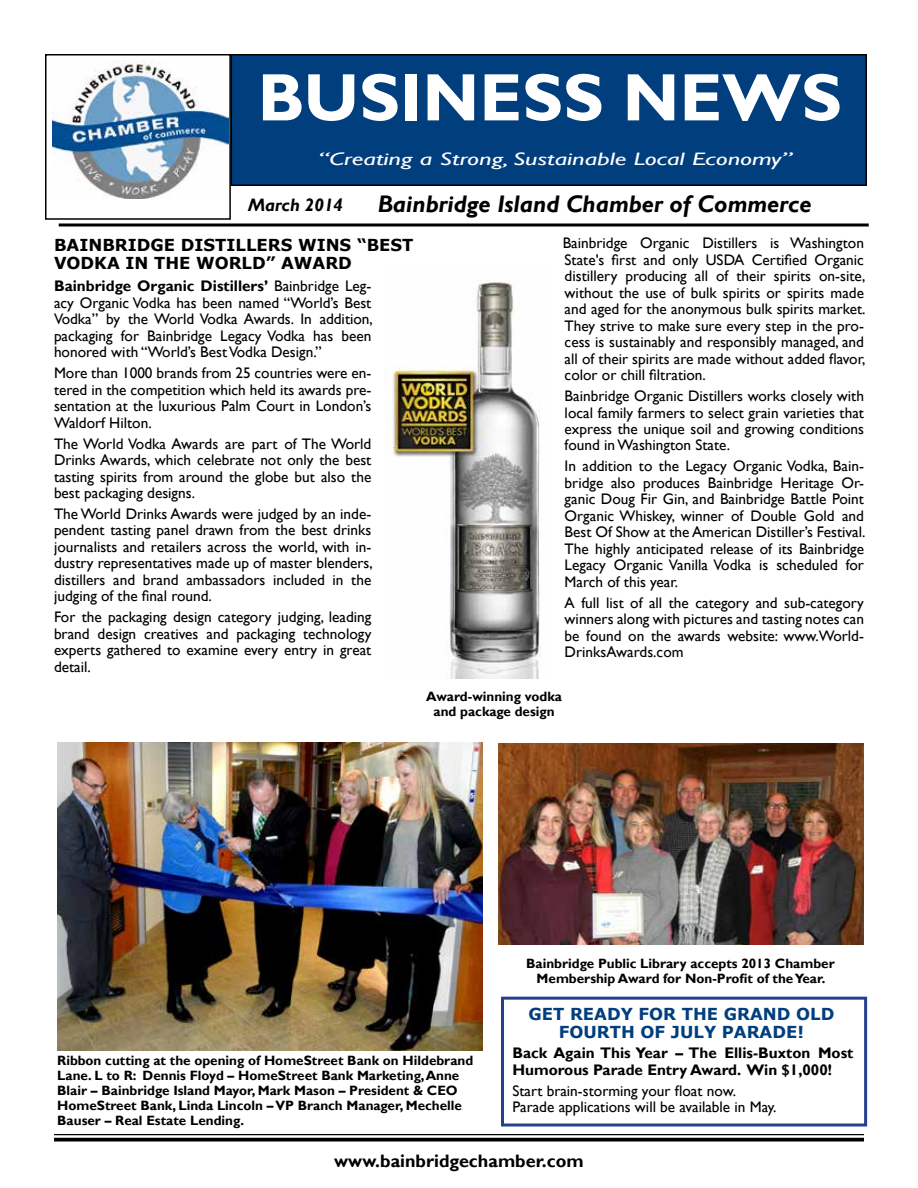
<style>
.page{position:relative;width:918px;height:1188px;background:#fff}
.page>*{position:absolute;margin:0;border:0;box-sizing:border-box;transform-origin:0 0}
.t1{font:700 67.5px "Gill Sans";color:#fff}
.t2{font:italic 700 24px "Gill Sans";color:#000}
.t3{font:italic 18px "Gill Sans";color:#fff;scale:1.48 1}
.t4{font:700 18px "Gill Sans";color:#000}
.t5{font:italic 700 18px "Gill Sans";color:#000}
.t6{font:700 16.5px/18px "Verdana";color:#000}
.t7{font:700 16.5px/18px "Verdana";color:#003e7e;text-align:center}
.t8{font:15.3px/16.5px "Gill Sans";color:#000;text-align:justify}
.t9{font:700 15.3px/16.5px "Gill Sans";color:#000}
.t10{font:700 13.5px/15px "Gill Sans";color:#000;text-align:center}
.s1{font-weight:700}
</style>
<div class="page">
<hr style="left:54px;top:1134px;width:810px;height:1px;background:#000">
<svg style="left:54px;top:1138px;width:810px;height:4px;background:#1f1f1f"></svg>
<hr style="left:59px;top:224px;width:810px;height:2px;background:#000">
<div style="left:45px;top:54px;width:186px;height:166px;border:2px solid #000"></div>
<img style="left:53px;top:60px;width:175px;height:138px">
<div style="left:231px;top:55px;width:635px;height:130px;background:#003e7e"></div>
<div style="left:231px;top:54px;width:636px;height:132px;border:2px solid #000"></div>
<img style="left:499px;top:743px;width:365px;height:201px">
<img style="left:385px;top:280px;width:156px;height:398px">
<img style="left:57px;top:743px;width:426px;height:308px">
<div style="left:501px;top:997px;width:366px;height:129px;background:#fff;border:3px solid #25408f"></div>
<h1 class="t1" style="left:258px;top:57px;width:586px">BUSINESS NEWS</h1>
<p class="t3" style="left:318px;top:149px;width:322px">“Creating a Strong, Sustainable Local Economy”</p>
<p class="t5" style="left:248px;top:195px;width:97px">March 2014</p>
<h2 class="t2" style="left:378px;top:190px;width:435px">Bainbridge Island Chamber of Commerce</h2>
<p class="t6" style="left:54px;top:236px;width:361px">BAINBRIDGE DISTILLERS WINS “BEST<br>VODKA IN THE WORLD” AWARD</p>
<p class="t8" style="left:563px;top:235px;width:304px">Bainbridge Organic Distillers is Washington State's first and only USDA Certified Organic distillery producing all of their spirits on-site, without the use of bulk spirits or spirits made and aged for the anonymous bulk spirits market.<br>They strive to make sure every step in the pro&shy;cess is sustainably and responsibly managed, and all of their spirits are made without added flavor, color or chill filtration.</p>
<p class="t8" style="left:565px;top:388px;width:301px">Bainbridge Organic Distillers works closely with local family farmers to select grain varieties that express the unique soil and growing conditions found in Washington State.</p>
<p class="t8" style="left:565px;top:458px;width:302px">In addition to the Legacy Organic Vodka, Bain&shy;bridge also produces Bainbridge Heritage Or&shy;ganic Doug Fir Gin, and Bainbridge Battle Point Organic Whiskey, winner of Double Gold and Best Of Show at the American Distiller’s Festival.<br>The highly anticipated release of its Bainbridge Legacy Organic Vanilla Vodka is scheduled for March of this year.</p>
<p class="t8" style="left:565px;top:595px;width:301px">A full list of all the category and sub-category winners along with pictures and tasting notes can be found on the awards website: www.World-DrinksAwards.com</p>
<p class="t10" style="left:426px;top:689px;width:137px">Award-winning vodka and package design</p>
<p class="t8" style="left:54px;top:278px;width:320px"><span class="s1">Bainbridge Organic Distillers’</span> Bainbridge Leg&shy;acy Organic Vodka has been named “World’s Best Vodka” by the World Vodka Awards. In addition, packaging for Bainbridge Legacy Vodka has been honored with “World’s Best Vodka Design.”</p>
<p class="t8" style="left:54px;top:365px;width:319px">More than 1000 brands from 25 countries were en&shy;tered in the competition which held its awards pre&shy;sentation at the luxurious Palm Court in London’s Waldorf Hilton.</p>
<p class="t8" style="left:54px;top:435px;width:319px">The World Vodka Awards are part of The World Drinks Awards, which celebrate not only the best tasting spirits from around the globe but also the best packaging designs.</p>
<p class="t8" style="left:54px;top:506px;width:320px">The World Drinks Awards were judged by an inde&shy;pendent tasting panel drawn from the best drinks journalists and retailers across the world, with in&shy;dustry representatives made up of master blenders, distillers and brand ambassadors included in the judging of the final round.</p>
<p class="t8" style="left:54px;top:609px;width:319px">For the packaging design category judging, leading brand design creatives and packaging technology experts gathered to examine every entry in great detail.</p>
<p class="t10" style="left:57px;top:1054px;width:418px;text-align:left">Ribbon cutting at the opening of HomeStreet Bank on Hildebrand Lane. L to R: Dennis Floyd – HomeStreet Bank Marketing, Anne Blair – Bainbridge Island Mayor, Mark Mason – President &amp; CEO HomeStreet Bank, Linda Lincoln – VP Branch Manager, Mechelle Bauser – Real Estate Lending.</p>
<p class="t10" style="left:526px;top:957px;width:310px">Bainbridge Public Library accepts 2013 Chamber<br>Membership Award for Non-Profit of the Year.</p>
<p class="t7" style="left:528px;top:1005px;width:307px">GET READY FOR THE GRAND OLD<br>FOURTH OF JULY PARADE!</p>
<p class="t9" style="left:512px;top:1045px;width:343px">Back Again This Year – The Ellis-Buxton Most<br>Humorous Parade Entry Award. Win $1,000!</p>
<p class="t8" style="left:512px;top:1083px;width:266px">Start brain-storming your float now.<br>Parade applications will be available in May.</p>
<p class="t4" style="left:334px;top:1150px;width:251px">www.bainbridgechamber.com</p>
</div>
